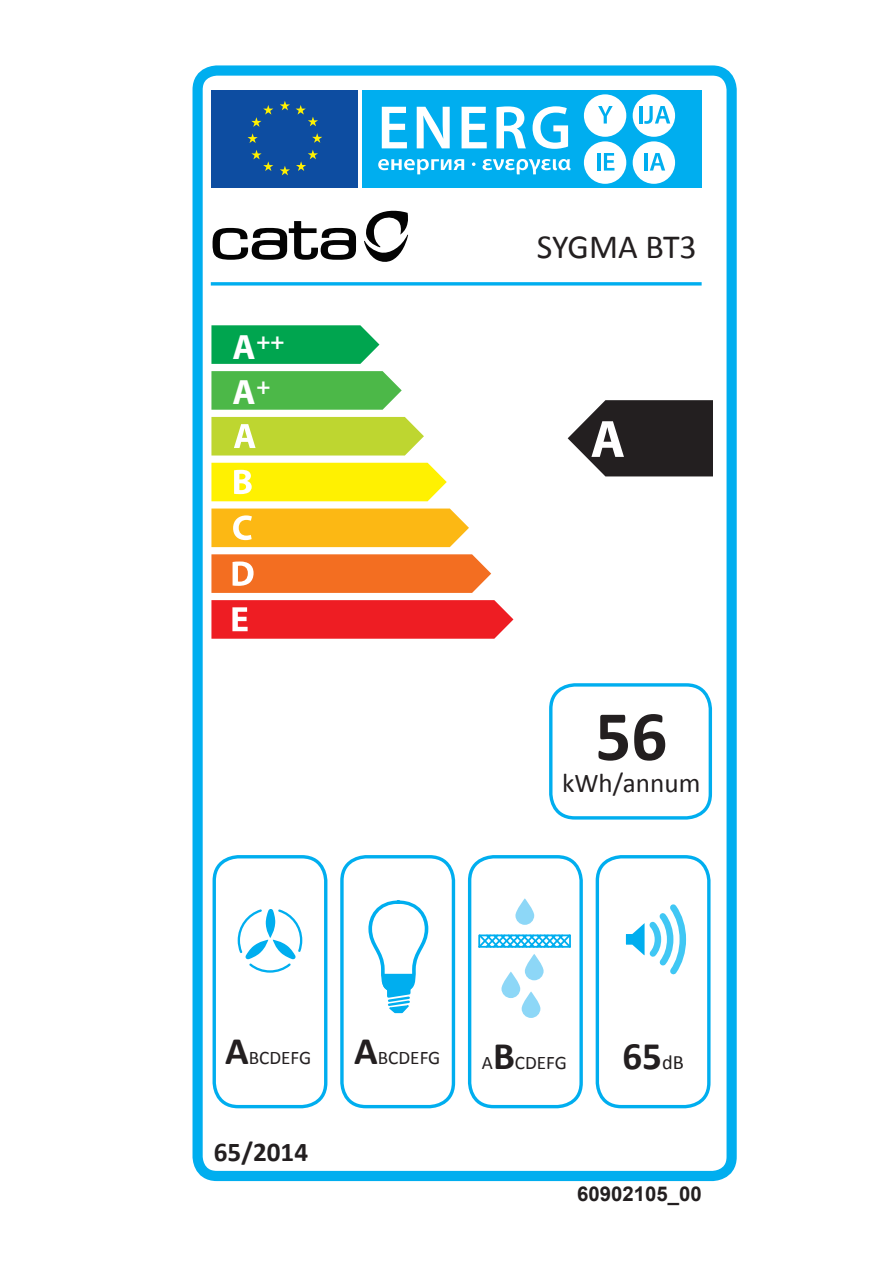
<style>
.page{position:relative;width:893px;height:1263px;background:#fff}
.page>*{position:absolute;margin:0;border:0;box-sizing:border-box;transform-origin:0 0}
.t1{font:700 71.25px "Calibri";color:#231f20}
.t2{font:700 39px "Calibri";color:#231f20}
.t3{font:700 35.25px "Myriad Pro";color:#fff}
.t4{font:33.9px "Calibri";letter-spacing:-.005em;color:#231f20}
.t5{font:27.15px "Calibri";color:#231f20}
.t6{font:700 27.15px "Calibri";color:#231f20}
.t7{font:700 23.55px "Myriad Pro";color:#fff}
.t8{font:700 20.4px "Arial";color:#231f20}
.t9{font:19.2px "Calibri";color:#231f20}
.s1{font-size:35.25px}
.s2{font-weight:700;font-size:39px}
.s3{font-weight:400;font-size:20.4px}
</style>
<div class="page">
<div style="left:192px;top:65px;width:545px;height:1116px;border:10px solid #00aeef;border-radius:19px"></div>
<div style="left:211px;top:90px;width:147px;height:98px;background:#0d4da1"></div>
<div style="left:363px;top:90px;width:339px;height:98px;background:#00aeef"></div>
<svg style="left:296px;top:105px;width:22px;height:21px"></svg>
<svg style="left:280px;top:101px;width:10px;height:9px"></svg>
<svg style="left:251px;top:105px;width:22px;height:22px"></svg>
<svg style="left:247px;top:133px;width:11px;height:10px"></svg>
<svg style="left:251px;top:150px;width:22px;height:21px"></svg>
<svg style="left:280px;top:166px;width:10px;height:9px"></svg>
<svg style="left:296px;top:150px;width:22px;height:21px"></svg>
<svg style="left:312px;top:133px;width:10px;height:10px"></svg>
<svg style="left:382px;top:107px;width:25px;height:41px"></svg>
<svg style="left:417px;top:107px;width:33px;height:41px"></svg>
<svg style="left:462px;top:107px;width:25px;height:41px"></svg>
<svg style="left:496px;top:106px;width:30px;height:42px"></svg>
<svg style="left:532px;top:106px;width:36px;height:43px"></svg>
<svg style="left:378px;top:159px;width:86px;height:15px"></svg>
<svg style="left:472px;top:162px;width:3px;height:4px"></svg>
<svg style="left:482px;top:159px;width:89px;height:15px"></svg>
<div style="left:584px;top:94px;width:42px;height:43px;background:#fff;border-radius:50%"></div>
<svg style="left:598px;top:106px;width:15px;height:18px"></svg>
<div style="left:633px;top:94px;width:42px;height:43px;background:#fff;border-radius:50%"></div>
<div style="left:584px;top:141px;width:42px;height:43px;background:#fff;border-radius:50%"></div>
<hr style="left:597px;top:153px;width:3px;height:18px;background:#00aeef">
<svg style="left:604px;top:153px;width:10px;height:18px"></svg>
<div style="left:633px;top:141px;width:42px;height:43px;background:#fff;border-radius:50%"></div>
<hr style="left:639px;top:106px;width:3px;height:18px;background:#00aeef">
<svg style="left:644px;top:106px;width:26px;height:18px"></svg>
<hr style="left:644px;top:153px;width:3px;height:18px;background:#00aeef">
<svg style="left:650px;top:153px;width:15px;height:18px"></svg>
<svg style="left:211px;top:282px;width:491px;height:4px;background:#26baf1"></svg>
<div style="left:213px;top:855px;width:114px;height:253px;border:3px solid #00aeef;border-radius:24px"></div>
<svg style="left:568px;top:400px;width:144px;height:76px"></svg>
<div style="left:549px;top:683px;width:163px;height:136px;border:3px solid #00aeef;border-radius:24px"></div>
<div style="left:340px;top:855px;width:115px;height:253px;border:3px solid #00aeef;border-radius:24px"></div>
<div style="left:468px;top:855px;width:115px;height:253px;border:3px solid #00aeef;border-radius:24px"></div>
<div style="left:596px;top:855px;width:114px;height:253px;border:3px solid #00aeef;border-radius:24px"></div>
<svg style="left:625px;top:904px;width:62px;height:71px"></svg>
<svg style="left:515px;top:898px;width:19px;height:27px"></svg>
<svg style="left:478px;top:934px;width:93px;height:14px"></svg>
<svg style="left:501px;top:971px;width:19px;height:27px"></svg>
<svg style="left:525px;top:954px;width:19px;height:26px"></svg>
<svg style="left:522px;top:991px;width:18px;height:27px"></svg>
<svg style="left:238px;top:909px;width:64px;height:64px"></svg>
<svg style="left:370px;top:900px;width:59px;height:114px"></svg>
<svg style="left:364px;top:210px;width:44px;height:52px"></svg>
<svg style="left:213px;top:221px;width:143px;height:39px"></svg>
<svg style="left:211px;top:371px;width:191px;height:39px;background:#57bc53"></svg>
<svg style="left:211px;top:325px;width:168px;height:39px;background:#11ab5a"></svg>
<svg style="left:211px;top:417px;width:213px;height:38px;background:#c3d940"></svg>
<svg style="left:211px;top:463px;width:236px;height:38px;background:#fff214"></svg>
<svg style="left:211px;top:508px;width:258px;height:39px;background:#fcbd25"></svg>
<svg style="left:211px;top:554px;width:280px;height:39px;background:#f37831"></svg>
<svg style="left:211px;top:600px;width:302px;height:39px;background:#ef2b30"></svg>
<p class="t7" style="left:233px;top:326px;width:54px"><span class="s1">A</span>++</p>
<p class="t3" style="left:233px;top:369px;width:40px">A<sup>+</sup></p>
<p class="t4" style="left:537px;top:225px;width:161px">SYGMA BT3</p>
<p class="t1" style="left:595px;top:691px;width:74px">56</p>
<p class="t5" style="left:562px;top:766px;width:140px">kWh/annum</p>
<p class="t9" style="left:225px;top:1045px;width:88px"><span class="s2">A</span>BCDEFG</p>
<p class="t6" style="left:214px;top:1135px;width:96px">65/2014</p>
<p class="t9" style="left:354px;top:1045px;width:88px"><span class="s2">A</span>BCDEFG</p>
<p class="t9" style="left:482px;top:1050px;width:87px">A<span class="s2">B</span>CDEFG</p>
<p class="t2" style="left:622px;top:1031px;width:63px">65<span class="s3">dB</span></p>
<p class="t8" style="left:577px;top:1180px;width:126px">60902105_00</p>
</div>
